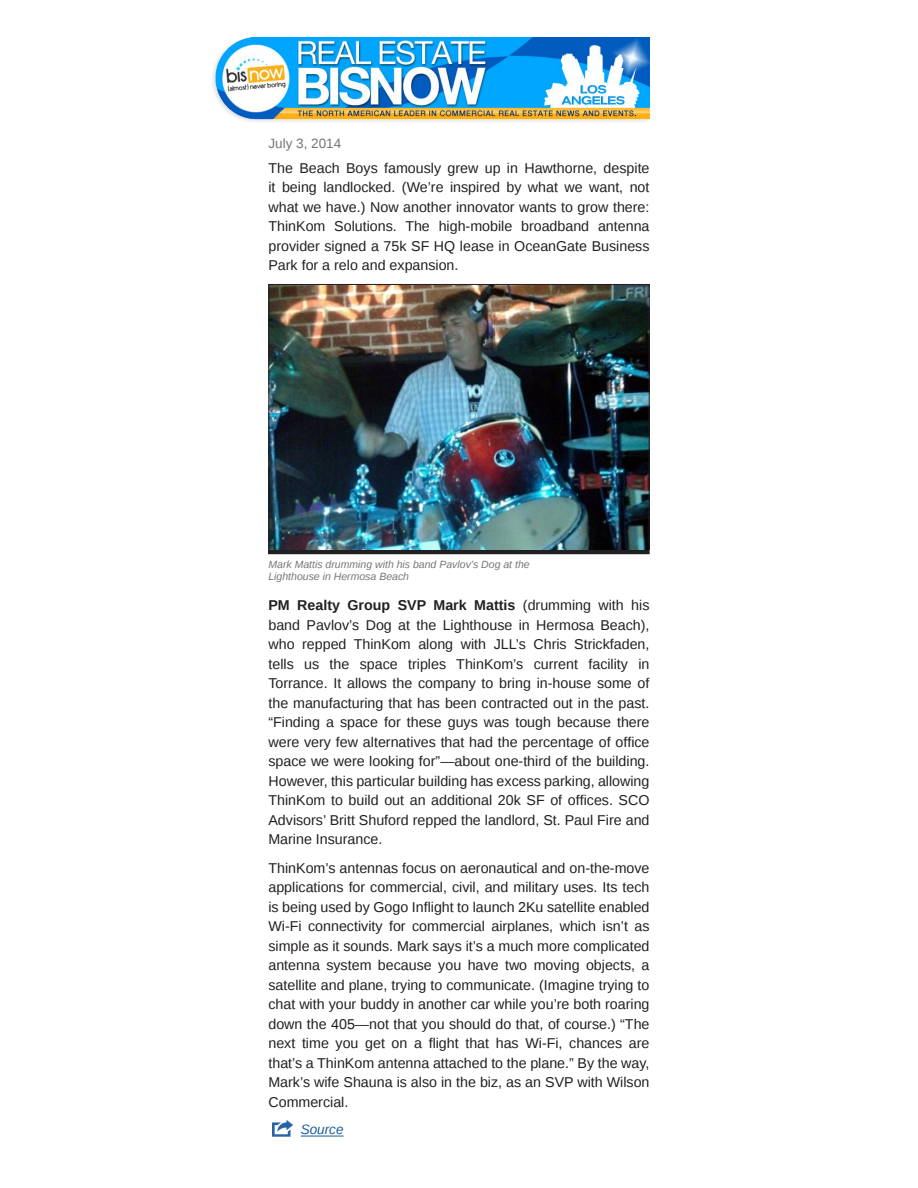
<style>
.page{position:relative;width:918px;height:1188px;background:#fff}
.page>*{position:absolute;margin:0;border:0;box-sizing:border-box;transform-origin:0 0}
.t1{font:14.25px/19.5px "Liberation Sans";color:#231f20;text-align:justify}
.t2{font:13.5px "Liberation Sans";color:#757679}
.t3{font:italic 13.5px "Liberation Sans";color:#175d9e}
.t4{font:italic 10.5px/12.6px "Liberation Sans";color:#757679}
.s1{font-weight:700}
</style>
<div class="page">
<div style="left:211px;top:37px;width:439px;height:86px;background:#231f20;opacity:.12"></div>
<img style="left:213px;top:37px;width:437px;height:82px">
<img style="left:272px;top:1120px;width:20px;height:17px">
<hr style="left:301px;top:1136px;width:43px;height:1px;background:#175d9e">
<img style="left:270px;top:286px;width:378px;height:263px">
<div style="left:268px;top:284px;width:382px;height:270px;border:1px solid #231f20"></div>
<p class="t2" style="left:268px;top:136px;width:74px">July 3, 2014</p>
<p class="t1" style="left:268px;top:159px;width:383px">The Beach Boys famously grew up in Hawthorne, despite it being landlocked. (We’re inspired by what we want, not what we have.) Now another innovator wants to grow there:<br>ThinKom Solutions. The high-mobile broadband antenna provider signed a 75k SF HQ lease in OceanGate Business Park for a relo and expansion.</p>
<p class="t4" style="left:268px;top:558px;width:263px">Mark Mattis drumming with his band Pavlov’s Dog at the<br>Lighthouse in Hermosa Beach</p>
<p class="t1" style="left:268px;top:596px;width:383px"><span class="s1">PM Realty Group SVP Mark Mattis</span> (drumming with his band Pavlov’s Dog at the Lighthouse in Hermosa Beach), who repped ThinKom along with JLL’s Chris Strickfaden, tells us the space triples ThinKom’s current facility in Torrance. It allows the company to bring in-house some of the manufacturing that has been contracted out in the past. “Finding a space for these guys was tough because there were very few alternatives that had the percentage of office space we were looking for”—about one-third of the building.<br>However, this particular building has excess parking, allowing ThinKom to build out an additional 20k SF of offices. SCO Advisors’ Britt Shuford repped the landlord, St. Paul Fire and Marine Insurance.</p>
<p class="t1" style="left:268px;top:859px;width:383px">ThinKom’s antennas focus on aeronautical and on-the-move applications for commercial, civil, and military uses. Its tech is being used by Gogo Inflight to launch 2Ku satellite enabled Wi-Fi connectivity for commercial airplanes, which isn’t as simple as it sounds. Mark says it’s a much more complicated antenna system because you have two moving objects, a satellite and plane, trying to communicate. (Imagine trying to chat with your buddy in another car while you’re both roaring down the 405—not that you should do that, of course.) “The next time you get on a flight that has Wi-Fi, chances are that’s a ThinKom antenna attached to the plane.” By the way, Mark’s wife Shauna is also in the biz, as an SVP with Wilson Commercial.</p>
<p class="t3" style="left:301px;top:1120px;width:44px">Source</p>
</div>
